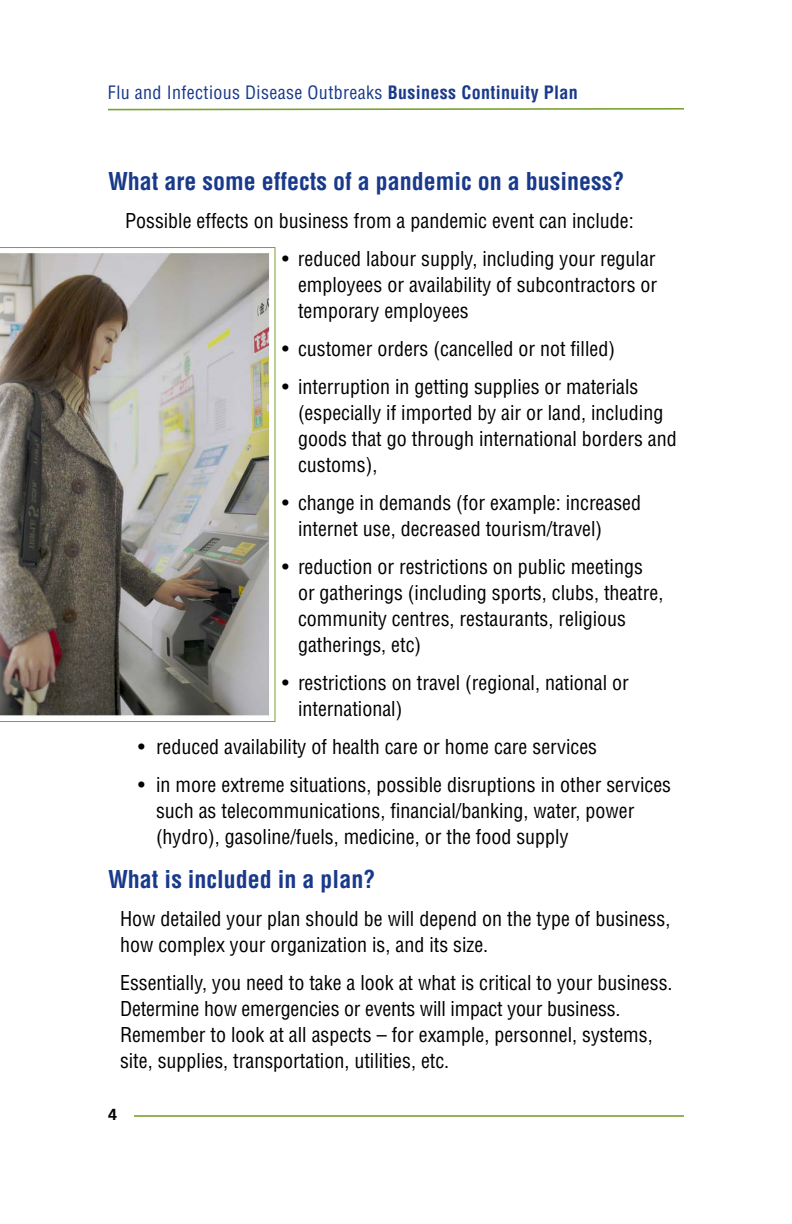
<style>
.page{position:relative;width:792px;height:1224px;background:#fff}
.page>*{position:absolute;margin:0;border:0;box-sizing:border-box;transform-origin:0 0}
.t1{font:700 condensed 24px "Helvetica";color:#19398a}
.content_bullets{font:condensed 20px/26px "Helvetica";color:#000}
.content{font:condensed 20px/26px "Helvetica";color:#000}
.content_bullets_2{font:condensed 20px/26px "Helvetica";color:#000}
.t2{font:condensed 18px "Helvetica";letter-spacing:.02em;color:#19398a}
.t3{font:700 16px "Frutiger";color:#000}
.s1{font-weight:700}
</style>
<div class="page">
<hr style="left:134px;top:1115px;width:550px;height:2px;background:#78a22f">
<svg style="left:108px;top:108px;width:576px;height:3px"></svg>
<img style="left:0;top:247px;width:276px;height:475px">
<p class="t2" style="left:108px;top:82px;width:471px">Flu and Infectious Disease Outbreaks <span class="s1">Business Continuity Plan</span></p>
<h1 class="t1" style="left:108px;top:166px;width:518px">What are some effects of a pandemic on a business?</h1>
<p class="content" style="left:125px;top:207px;width:510px">Possible effects on business from a pandemic event can include:</p>
<p class="content_bullets" style="left:298px;top:245px;width:361px;text-align:justify;text-indent:-16px">• reduced labour supply, including your regular employees or availability of subcontractors or temporary employees</p>
<p class="content_bullets" style="left:282px;top:335px;width:335px">• customer orders (cancelled or not filled)</p>
<p class="content_bullets" style="left:298px;top:373px;width:380px;text-indent:-16px">• interruption in getting supplies or materials (especially if imported by air or land, including goods that go through international borders and customs),</p>
<p class="content_bullets" style="left:298px;top:489px;width:345px;text-indent:-16px">• change in demands (for example: increased internet use, decreased tourism/travel)</p>
<p class="content_bullets" style="left:298px;top:553px;width:367px;text-indent:-16px">• reduction or restrictions on public meetings or gatherings (including sports, clubs, theatre, community centres, restaurants, religious gatherings, etc)</p>
<p class="content_bullets" style="left:298px;top:669px;width:332px;text-indent:-16px">• restrictions on travel (regional, national or international)</p>
<p class="content_bullets_2" style="left:138px;top:733px;width:461px">• reduced availability of health care or home care services</p>
<p class="content_bullets_2" style="left:156px;top:771px;width:517px;text-indent:-18px">• in more extreme situations, possible disruptions in other services such as telecommunications, financial/banking, water, power (hydro), gasoline/fuels, medicine, or the food supply</p>
<h1 class="t1" style="left:108px;top:864px;width:269px">What is included in a plan?</h1>
<p class="content" style="left:120px;top:905px;width:552px">How detailed your plan should be will depend on the type of business, how complex your organization is, and its size.</p>
<p class="content" style="left:120px;top:969px;width:554px">Essentially, you need to take a look at what is critical to your business.<br>Determine how emergencies or events will impact your business.<br>Remember to look at all aspects – for example, personnel, systems, site, supplies, transportation, utilities, etc.</p>
<p class="t3" style="left:108px;top:1105px;width:10px">4</p>
</div>
